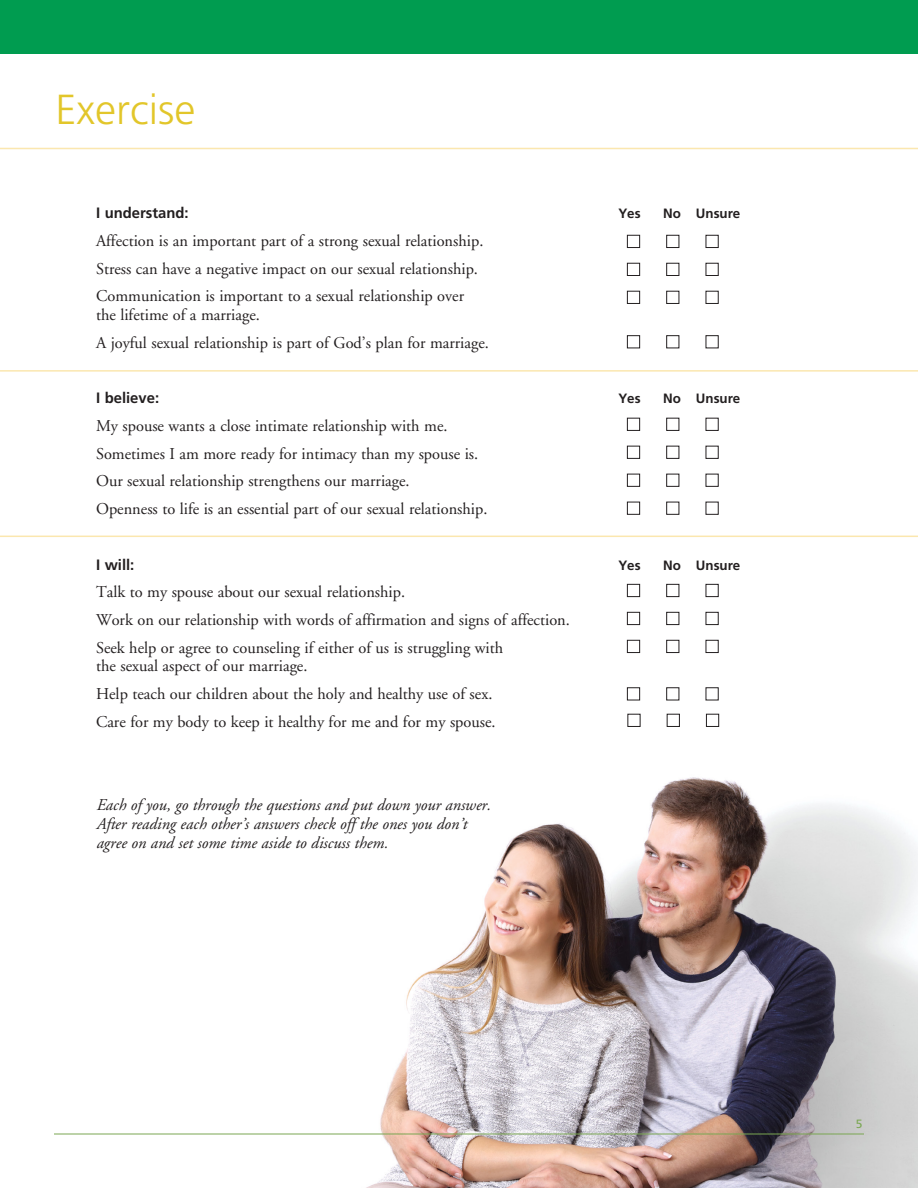
<style>
.page{position:relative;width:918px;height:1188px;background:#fff}
.page>*{position:absolute;margin:0;border:0;box-sizing:border-box;transform-origin:0 0}
.t1{font:300 42px "Frutiger";color:#e2c62a}
.t2{font:16.5px/18.8px "Adobe Garamond";color:#231f20}
.t3{font:italic 16.5px/18.8px "Adobe Garamond";color:#231f20}
.t4{font:700 15px "Frutiger";color:#231f20}
.t5{font:700 13.5px "Frutiger";color:#231f20}
.t6{font:12px "Frutiger";color:#7aa752}
</style>
<div class="page">
<img style="left:54px;top:595px;width:864px;height:593px">
<hr style="left:54px;top:1134px;width:810px;height:1px;background:#7aa752">
<hr style="left:0;top:148px;width:918px;height:1px;background:#fbe7af">
<div style="left:0;top:0;width:918px;height:54px;background:#009c50"></div>
<hr style="left:0;top:370px;width:918px;height:2px;background:#fbe7af">
<hr style="left:0;top:536px;width:918px;height:1px;background:#fbe7af">
<div style="left:627px;top:235px;width:13px;height:13px;border:1px solid #231f20"></div>
<div style="left:666px;top:235px;width:13px;height:13px;border:1px solid #231f20"></div>
<div style="left:706px;top:235px;width:13px;height:13px;border:1px solid #231f20"></div>
<div style="left:627px;top:263px;width:13px;height:13px;border:1px solid #231f20"></div>
<div style="left:666px;top:263px;width:13px;height:13px;border:1px solid #231f20"></div>
<div style="left:706px;top:263px;width:13px;height:13px;border:1px solid #231f20"></div>
<div style="left:627px;top:291px;width:13px;height:13px;border:1px solid #231f20"></div>
<div style="left:666px;top:291px;width:13px;height:13px;border:1px solid #231f20"></div>
<div style="left:706px;top:291px;width:13px;height:13px;border:1px solid #231f20"></div>
<div style="left:627px;top:335px;width:13px;height:13px;border:1px solid #231f20"></div>
<div style="left:666px;top:335px;width:13px;height:13px;border:1px solid #231f20"></div>
<div style="left:706px;top:335px;width:13px;height:13px;border:1px solid #231f20"></div>
<div style="left:627px;top:418px;width:13px;height:13px;border:1px solid #231f20"></div>
<div style="left:666px;top:418px;width:13px;height:13px;border:1px solid #231f20"></div>
<div style="left:706px;top:418px;width:13px;height:13px;border:1px solid #231f20"></div>
<div style="left:627px;top:446px;width:13px;height:13px;border:1px solid #231f20"></div>
<div style="left:666px;top:446px;width:13px;height:13px;border:1px solid #231f20"></div>
<div style="left:706px;top:446px;width:13px;height:13px;border:1px solid #231f20"></div>
<div style="left:627px;top:474px;width:13px;height:13px;border:1px solid #231f20"></div>
<div style="left:666px;top:474px;width:13px;height:13px;border:1px solid #231f20"></div>
<div style="left:706px;top:474px;width:13px;height:13px;border:1px solid #231f20"></div>
<div style="left:627px;top:502px;width:13px;height:13px;border:1px solid #231f20"></div>
<div style="left:666px;top:502px;width:13px;height:13px;border:1px solid #231f20"></div>
<div style="left:706px;top:502px;width:13px;height:13px;border:1px solid #231f20"></div>
<div style="left:627px;top:584px;width:13px;height:13px;border:1px solid #231f20"></div>
<div style="left:666px;top:584px;width:13px;height:13px;border:1px solid #231f20"></div>
<div style="left:706px;top:584px;width:13px;height:13px;border:1px solid #231f20"></div>
<div style="left:627px;top:612px;width:13px;height:13px;border:1px solid #231f20"></div>
<div style="left:666px;top:612px;width:13px;height:13px;border:1px solid #231f20"></div>
<div style="left:706px;top:612px;width:13px;height:13px;border:1px solid #231f20"></div>
<div style="left:627px;top:640px;width:13px;height:13px;border:1px solid #231f20"></div>
<div style="left:666px;top:640px;width:13px;height:13px;border:1px solid #231f20"></div>
<div style="left:706px;top:640px;width:13px;height:13px;border:1px solid #231f20"></div>
<div style="left:627px;top:687px;width:13px;height:13px;border:1px solid #231f20"></div>
<div style="left:666px;top:687px;width:13px;height:13px;border:1px solid #231f20"></div>
<div style="left:706px;top:687px;width:13px;height:13px;border:1px solid #231f20"></div>
<div style="left:627px;top:714px;width:13px;height:13px;border:1px solid #231f20"></div>
<div style="left:667px;top:714px;width:13px;height:13px;border:1px solid #231f20"></div>
<div style="left:706px;top:714px;width:13px;height:13px;border:1px solid #231f20"></div>
<p class="t1" style="left:56px;top:85px;width:141px">Exercise</p>
<p class="t4" style="left:96px;top:204px;width:94px">I understand:</p>
<p class="t5" style="left:618px;top:206px;width:24px">Yes</p>
<p class="t5" style="left:663px;top:206px;width:79px">No Unsure</p>
<p class="t2" style="left:96px;top:232px;width:389px">Affection is an important part of a strong sexual relationship.</p>
<p class="t2" style="left:96px;top:260px;width:384px">Stress can have a negative impact on our sexual relationship.</p>
<p class="t2" style="left:96px;top:287px;width:370px">Communication is important to a sexual relationship over the lifetime of a marriage.</p>
<p class="t2" style="left:96px;top:334px;width:394px">A joyful sexual relationship is part of God’s plan for marriage.</p>
<p class="t4" style="left:96px;top:389px;width:65px">I believe:</p>
<p class="t5" style="left:618px;top:391px;width:24px">Yes</p>
<p class="t5" style="left:663px;top:391px;width:79px">No Unsure</p>
<p class="t2" style="left:96px;top:417px;width:353px">My spouse wants a close intimate relationship with me.</p>
<p class="t2" style="left:96px;top:445px;width:384px">Sometimes I am more ready for intimacy than my spouse is.</p>
<p class="t2" style="left:96px;top:472px;width:315px">Our sexual relationship strengthens our marriage.</p>
<p class="t2" style="left:96px;top:500px;width:393px">Openness to life is an essential part of our sexual relationship.</p>
<p class="t4" style="left:96px;top:556px;width:40px">I will:</p>
<p class="t5" style="left:618px;top:557px;width:24px">Yes</p>
<p class="t5" style="left:663px;top:557px;width:79px">No Unsure</p>
<p class="t2" style="left:96px;top:583px;width:311px">Talk to my spouse about our sexual relationship.</p>
<p class="t2" style="left:96px;top:611px;width:475px">Work on our relationship with words of affirmation and signs of affection.</p>
<p class="t2" style="left:96px;top:639px;width:409px">Seek help or agree to counseling if either of us is struggling with the sexual aspect of our marriage.</p>
<p class="t2" style="left:96px;top:685px;width:398px">Help teach our children about the holy and healthy use of sex.</p>
<p class="t2" style="left:96px;top:713px;width:401px">Care for my body to keep it healthy for me and for my spouse.</p>
<p class="t3" style="left:96px;top:796px;width:396px">Each of you, go through the questions and put down your answer.<br>After reading each other’s answers check off the ones you don’t agree on and set some time aside to discuss them.</p>
<p class="t6" style="left:856px;top:1117px;width:8px">5</p>
</div>
